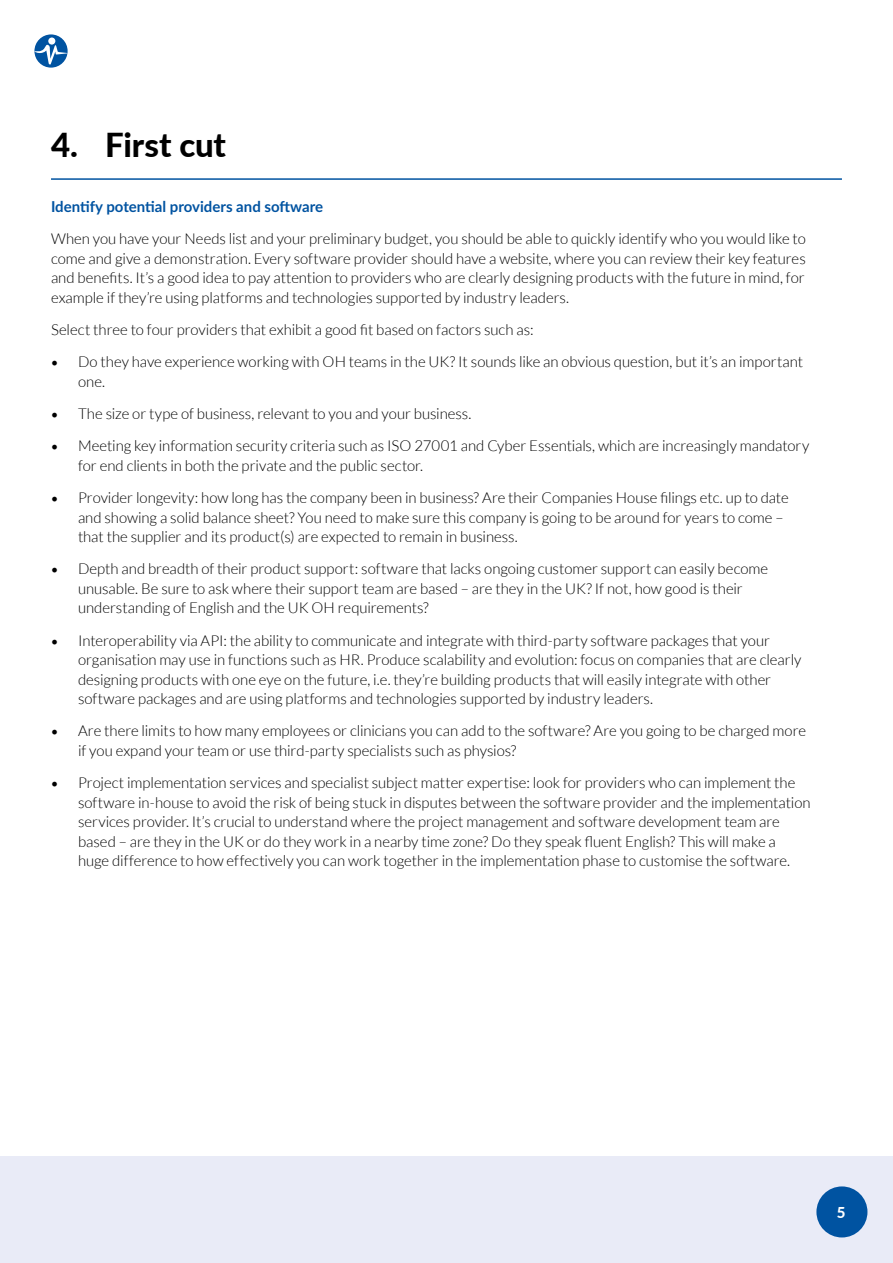
<style>
.page{position:relative;width:893px;height:1263px;background:#fff}
.page>*{position:absolute;margin:0;border:0;box-sizing:border-box;transform-origin:0 0}
.t1{font:800 33px "Lato";letter-spacing:-.005em;color:#000}
.t2{font:300 15px/19.5px "Lato";letter-spacing:-.005em;color:#000}
.t3{font:700 15px "Lato";color:#0053a1}
.t4{font:800 15px "Lato";color:#fff}
.s1{font-family:"Minion Pro";font-weight:400;font-size:18px}
</style>
<div class="page">
<svg style="left:34px;top:34px;width:34px;height:34px"></svg>
<svg style="left:34px;top:43px;width:34px;height:22px"></svg>
<div style="left:48px;top:38px;width:7px;height:7px;background:#fff;border-radius:50%"></div>
<div style="left:0;top:1157px;width:893px;height:106px;background:#e9ebf7"></div>
<div style="left:816px;top:1186px;width:51px;height:51px;background:#0053a1;border-radius:50%"></div>
<hr style="left:51px;top:178px;width:791px;height:2px;background:#0053a1">
<h1 class="t1" style="left:51px;top:121px;width:176px">4. First cut</h1>
<p class="t3" style="left:51px;top:195px;width:274px">Identify potential providers and software</p>
<p class="t2" style="left:51px;top:229px;width:756px;text-align:justify">When you have your Needs list and your preliminary budget, you should be able to quickly identify who you would like to come and give a demonstration. Every software provider should have a website, where you can review their key features and benefits. It’s a good idea to pay attention to providers who are clearly designing products with the future in mind, for example if they’re using platforms and technologies supported by industry leaders.</p>
<p class="t2" style="left:51px;top:320px;width:484px">Select three to four providers that exhibit a good fit based on factors such as:</p>
<p class="t2" style="left:78px;top:352px;width:727px;text-indent:-27px"><span class="s1">•</span> Do they have experience working with OH teams in the UK? It sounds like an obvious question, but it’s an important one.</p>
<p class="t2" style="left:51px;top:404px;width:422px"><span class="s1">•</span> The size or type of business, relevant to you and your business.</p>
<p class="t2" style="left:78px;top:436px;width:733px;text-indent:-27px"><span class="s1">•</span> Meeting key information security criteria such as ISO 27001 and Cyber Essentials, which are increasingly mandatory for end clients in both the private and the public sector.</p>
<p class="t2" style="left:78px;top:488px;width:712px;text-indent:-27px"><span class="s1">•</span> Provider longevity: how long has the company been in business? Are their Companies House filings etc. up to date and showing a solid balance sheet? You need to make sure this company is going to be around for years to come – that the supplier and its product(s) are expected to remain in business.</p>
<p class="t2" style="left:78px;top:559px;width:692px;text-indent:-27px"><span class="s1">•</span> Depth and breadth of their product support: software that lacks ongoing customer support can easily become unusable. Be sure to ask where their support team are based – are they in the UK? If not, how good is their understanding of English and the UK OH requirements?</p>
<p class="t2" style="left:78px;top:630px;width:725px;text-indent:-27px"><span class="s1">•</span> Interoperability via API: the ability to communicate and integrate with third-party software packages that your organisation may use in functions such as HR. Produce scalability and evolution: focus on companies that are clearly designing products with one eye on the future, i.e. they’re building products that will easily integrate with other software packages and are using platforms and technologies supported by industry leaders.</p>
<p class="t2" style="left:78px;top:721px;width:730px;text-indent:-27px"><span class="s1">•</span> Are there limits to how many employees or clinicians you can add to the software? Are you going to be charged more if you expand your team or use third-party specialists such as physios?</p>
<p class="t2" style="left:78px;top:773px;width:734px;text-indent:-27px"><span class="s1">•</span> Project implementation services and specialist subject matter expertise: look for providers who can implement the software in-house to avoid the risk of being stuck in disputes between the software provider and the implementation services provider. It’s crucial to understand where the project management and software development team are based – are they in the UK or do they work in a nearby time zone? Do they speak fluent English? This will make a huge difference to how effectively you can work together in the implementation phase to customise the software.</p>
<p class="t4" style="left:837px;top:1201px;width:10px">5</p>
</div>
